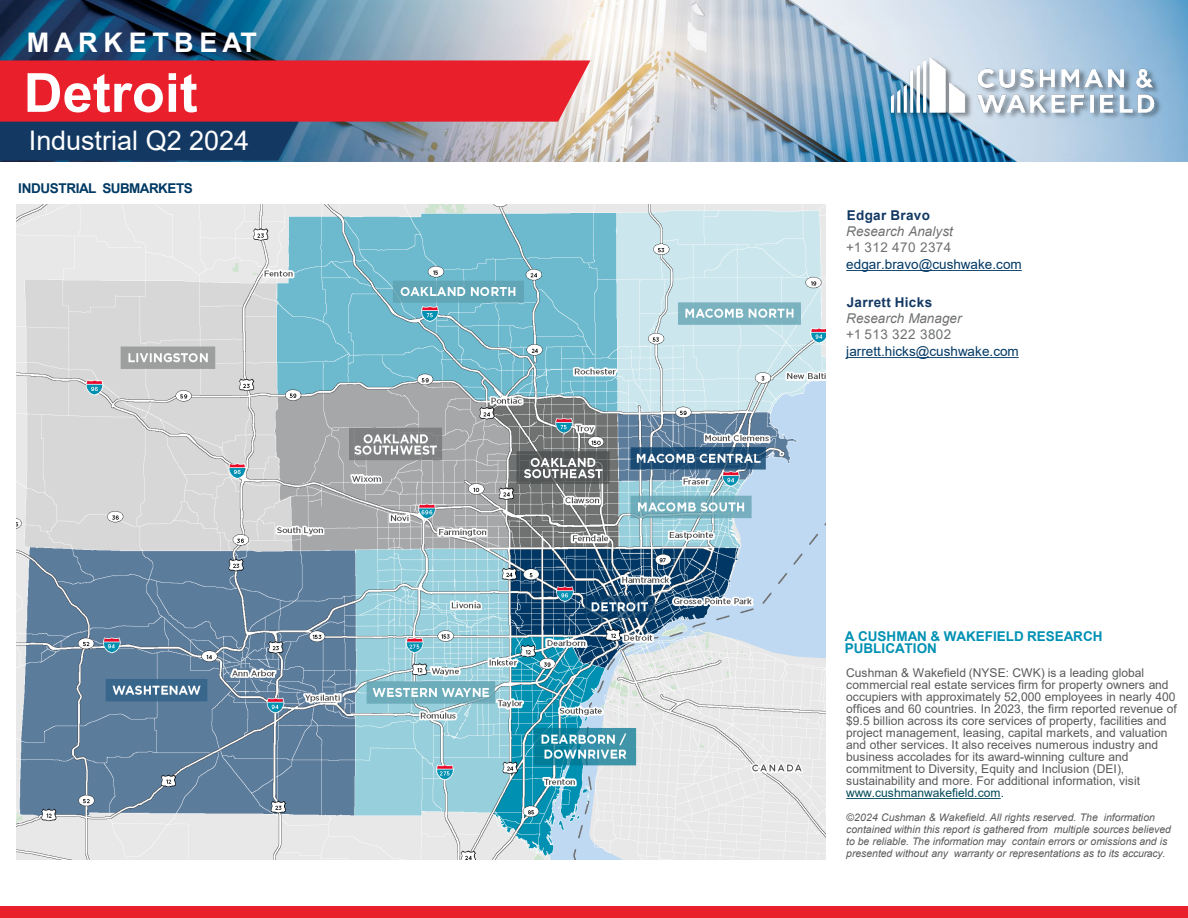
<style>
.page{position:relative;width:1188px;height:918px;background:#fff}
.page>*{position:absolute;margin:0;border:0;box-sizing:border-box;transform-origin:0 0}
.t1{font:700 54px "Arial";color:#fff}
.t2{font:27px "Arial";letter-spacing:-.005em;color:#fff}
.t3{font:700 27px "Arial";letter-spacing:.2em;color:#fff}
.t4{font:13.5px/16.2px "Arial";letter-spacing:.005em;color:#003865}
.t5{font:700 13.5px/12px "Arial";color:#0091b3}
.t6{font:italic 13.5px "Arial";letter-spacing:.005em;color:#6f7171}
.t7{font:700 13.5px "Arial";letter-spacing:.03em;color:#133963}
.t8{font:700 13.5px "Arial";letter-spacing:-.03em;color:#003963}
.t9{font:12px/12px "Arial";letter-spacing:-.005em;color:#58595b}
.t10{font:12px "Arial";letter-spacing:-.005em;color:#004a59}
.t11{font:italic 10.5px/12px "Arial";letter-spacing:-.005em;color:#58595b}
.s1{color:#6f7171}
</style>
<div class="page">
<img style="left:0;top:0;width:1188px;height:161px">
<div style="left:0;top:907px;width:1188px;height:11px;background:#e91f2c"></div>
<svg style="left:0;top:60px;width:590px;height:101px;background:#ae4153"></svg>
<img style="left:852px;top:31px;width:336px;height:127px">
<img style="left:856px;top:34px;width:332px;height:114px">
<img style="left:17px;top:205px;width:809px;height:655px">
<svg style="left:846px;top:270px;width:176px;height:1px"></svg>
<svg style="left:846px;top:798px;width:155px;height:1px"></svg>
<svg style="left:846px;top:357px;width:173px;height:1px"></svg>
<h2 class="t3" style="left:27px;top:23px;width:231px">MARKETBEAT</h2>
<h1 class="t1" style="left:24px;top:55px;width:176px">Detroit</h1>
<h2 class="t2" style="left:29px;top:122px;width:222px">Industrial Q2 2024</h2>
<p class="t8" style="left:18px;top:179px;width:176px">INDUSTRIAL SUBMARKETS</p>
<p class="t7" style="left:847px;top:206px;width:85px">Edgar Bravo</p>
<p class="t6" style="left:846px;top:223px;width:108px">Research Analyst</p>
<p class="t4" style="left:846px;top:239px;width:177px"><span class="s1">+1 312 470 2374 </span>edgar.bravo@cushwake.com</p>
<p class="t7" style="left:847px;top:293px;width:87px">Jarrett Hicks</p>
<p class="t6" style="left:846px;top:310px;width:117px">Research Manager</p>
<p class="t4" style="left:846px;top:327px;width:174px"><span class="s1">+1 513 322 3802 </span>jarrett.hicks@cushwake.com</p>
<p class="t5" style="left:845px;top:630px;width:259px">A CUSHMAN &amp; WAKEFIELD RESEARCH<br>PUBLICATION</p>
<p class="t9" style="left:846px;top:667px;width:332px">Cushman &amp; Wakefield (NYSE: CWK) is a leading global commercial real estate services firm for property owners and occupiers with approximately 52,000 employees in nearly 400 offices and 60 countries. In 2023, the firm reported revenue of $9.5 billion across its core services of property, facilities and project management, leasing, capital markets, and valuation and other services. It also receives numerous industry and business accolades for its award-winning culture and commitment to Diversity, Equity and Inclusion (DEI), sustainability and more. For additional information, visit</p>
<p class="t10" style="left:846px;top:784px;width:159px">www.cushmanwakefield.com.</p>
<p class="t11" style="left:846px;top:812px;width:326px">©2024 Cushman &amp; Wakefield. All rights reserved. The information contained within this report is gathered from multiple sources believed to be reliable. The information may contain errors or omissions and is presented without any warranty or representations as to its accuracy.</p>
</div>
